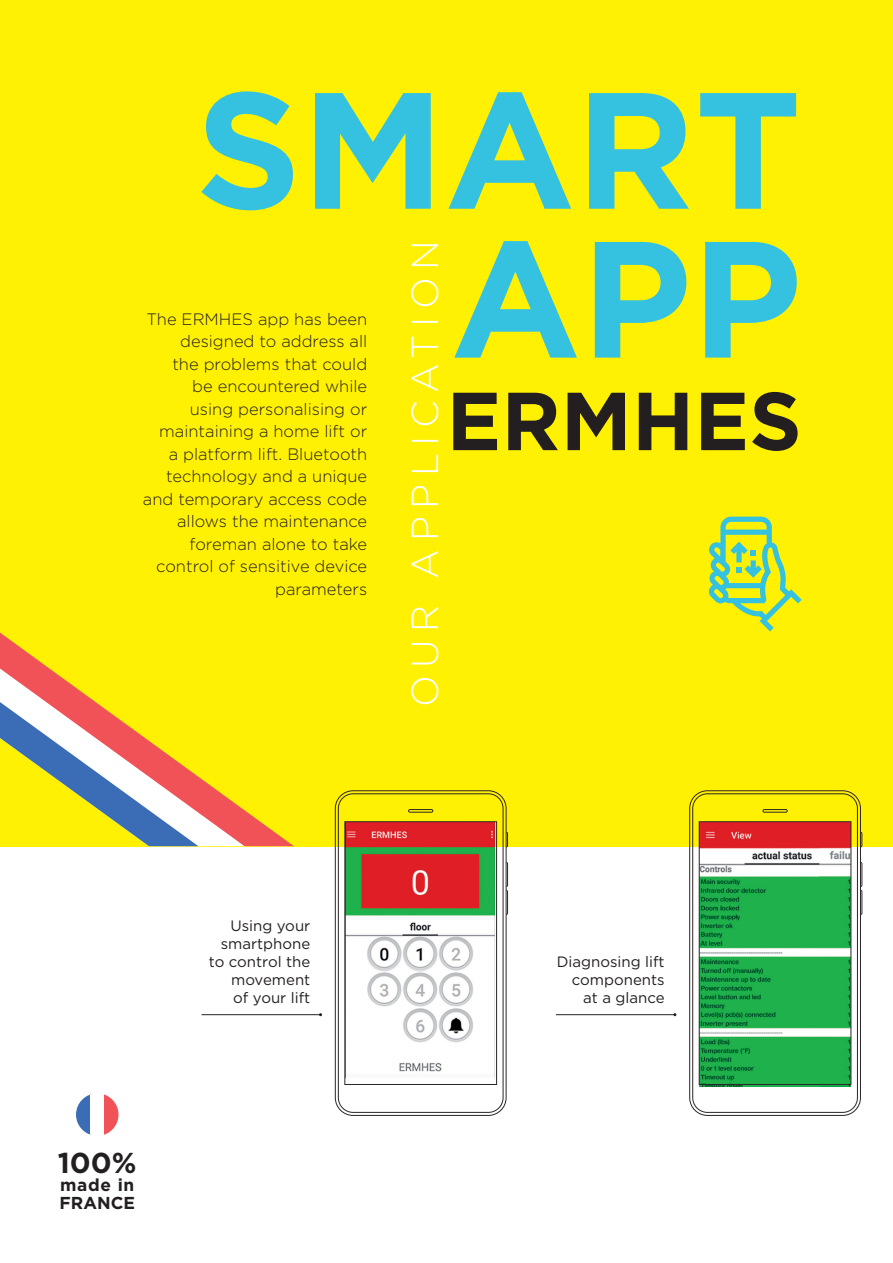
<style>
.page{position:relative;width:893px;height:1263px;background:#fff}
.page>*{position:absolute;margin:0;border:0;box-sizing:border-box;transform-origin:0 0}
.t1{font:700 165.15px "Gotham";color:#35c2e0}
.t2{font:700 82.05px "Gotham";color:#231f20}
.t3{font:300 37.5px "Gotham";letter-spacing:.2em;color:#fff}
.t4{font:700 28.8px "Gotham";color:#231f20}
.t5{font:700 17.25px/18px "Gotham";letter-spacing:.04em;color:#231f20}
.t6{font:300 16.5px/22.5px "Gotham";color:#231f20;text-align:right}
.t7{font:15px/18px "Gotham";color:#231f20;text-align:right}
</style>
<div class="page">
<div style="left:0;top:0;width:893px;height:846px;background:#fff101"></div>
<svg style="left:0;top:633px;width:294px;height:213px"></svg>
<svg style="left:76px;top:1094px;width:14px;height:41px"></svg>
<svg style="left:104px;top:1094px;width:15px;height:41px"></svg>
<svg style="left:335px;top:790px;width:172px;height:326px"></svg>
<svg style="left:338px;top:793px;width:166px;height:320px"></svg>
<svg style="left:408px;top:809px;width:25px;height:4px"></svg>
<hr style="left:409px;top:810px;width:23px;height:2px;background:#2e272a">
<svg style="left:506px;top:862px;width:2px;height:53px"></svg>
<svg style="left:506px;top:832px;width:2px;height:15px"></svg>
<svg style="left:689px;top:790px;width:172px;height:326px"></svg>
<svg style="left:692px;top:793px;width:166px;height:320px;fill:#1fb14b"></svg>
<svg style="left:762px;top:809px;width:26px;height:4px"></svg>
<hr style="left:763px;top:810px;width:24px;height:2px;background:#2e272a">
<svg style="left:861px;top:862px;width:1px;height:53px"></svg>
<svg style="left:860px;top:832px;width:2px;height:15px"></svg>
<svg style="left:709px;top:517px;width:93px;height:114px"></svg>
<hr style="left:202px;top:1014px;width:119px;height:1px;background:#231f20">
<hr style="left:556px;top:1014px;width:119px;height:1px;background:#231f20">
<h1 class="t1" style="left:195px;top:41px;width:125px">SMA</h1>
<h1 class="t1" style="left:575px;top:41px;width:190px">RT</h1>
<h1 class="t1" style="left:450px;top:190px;width:116px">APP</h1>
<h2 class="t2" style="left:446px;top:367px;width:173px">ERMHES</h2>
<h3 class="t3" style="left:401px;top:707px;width:468px;rotate:-90deg">our APPLI CATI ON</h3>
<p class="t6" style="left:143px;top:307px;width:226px">The Erm hes app has been designed to address all<br>the problems that could<br>be encountered while<br>using personalising or maintaining a home lift or<br>a platform lift. Bluetooth technology and a unique and temporary access code allows the maintenance foreman alone to take control of sensitive device parameters</p>
<h3 class="t4" style="left:58px;top:1143px;width:80px">100%</h3>
<p class="t5" style="left:60px;top:1175px;width:77px">MADE IN<br>FRANCE</p>
<p class="t7" style="left:209px;top:916px;width:103px">Using your smartphone to control the movement<br>of your lift</p>
<p class="t7" style="left:557px;top:952px;width:109px">Diagnosing lift components at a glance</p>
</div>
